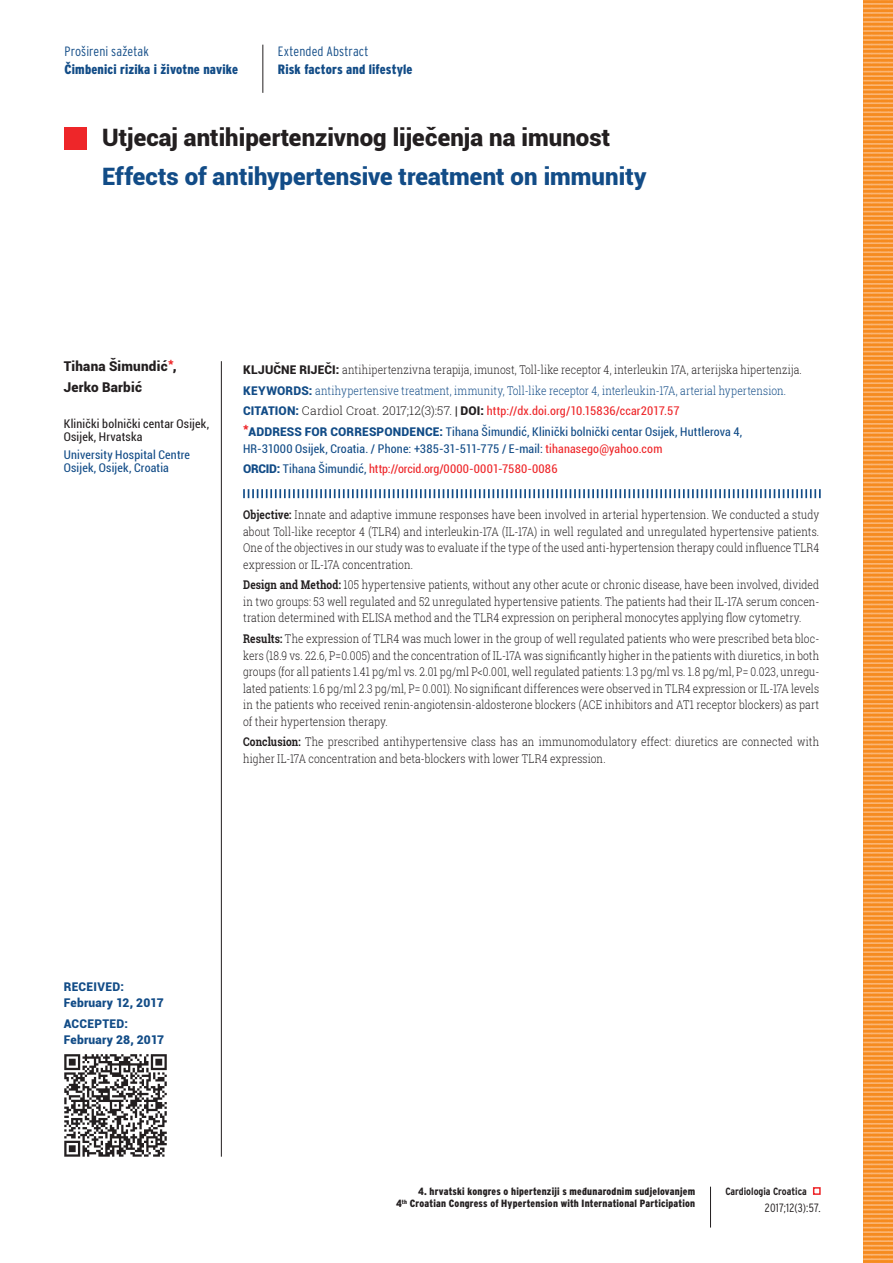
<style>
.page{position:relative;width:893px;height:1263px;background:#fff}
.page>*{position:absolute;margin:0;border:0;box-sizing:border-box;transform-origin:0 0}
.t1{font:900 24px "Roboto";color:#124c87}
.t2{font:900 24px "Roboto";color:#231f20}
.t3{font:900 condensed 13.5px "Interstate";letter-spacing:.01em;color:#124c87}
.t4{font:300 condensed 13.5px "Interstate";letter-spacing:.01em;color:#124c87}
.t5{font:900 13.5px/20.7px "Roboto";letter-spacing:.015em;color:#231f20}
.t6{font:300 12px/16.5px "Roboto Slab";letter-spacing:.01em;color:#231f20;text-align:justify;scale:.85 1}
.t7{font:condensed 12px/20.7px "Roboto";letter-spacing:.015em;color:#124c87}
.t8{font:900 12px/16.5px "Roboto";letter-spacing:.02em;color:#124c87}
.t9{font:condensed 12px/13.5px "Roboto";letter-spacing:.015em;color:#231f20}
.t10{font:300 condensed 12px "Interstate";letter-spacing:.02em;color:#231f20}
.t11{font:900 condensed 10.5px/12px "Interstate";letter-spacing:.02em;color:#231f20;text-align:right}
.t12{font:700 condensed 10.5px "Interstate";color:#231f20}
.s1{font-family:"Roboto";font-weight:900}
.s2{font-family:"Roboto";font-weight:900;color:#124c87}
.s3{color:#124c87}
.s4{font-weight:900;font-stretch:normal}
.s5{font-family:"Roboto Slab";font-weight:300;font-stretch:normal;color:#231f20}
.s6{font-family:"Roboto Slab";font-weight:700;font-stretch:normal;color:#231f20}
.s7{font-weight:900;font-stretch:normal;color:#231f20}
.s8{color:#ee2629}
.s9{font-weight:700}
</style>
<div class="page">
<div style="left:813px;top:1187px;width:8px;height:8px;border:2px solid #ee2629"></div>
<hr style="left:710px;top:1187px;width:1px;height:40px;background:#231f20">
<svg style="left:863px;top:0;width:30px;height:1263px;background:#f79a3d"></svg>
<div style="left:65px;top:128px;width:22px;height:22px;background:#ee2629"></div>
<hr style="left:221px;top:361px;width:1px;height:796px;background:#231f20">
<svg style="left:243px;top:489px;width:578px;height:9px"></svg>
<hr style="left:263px;top:45px;width:1px;height:48px;background:#231f20">
<svg style="left:64px;top:1054px;width:103px;height:103px"></svg>
<p class="t4" style="left:65px;top:43px;width:86px">Prošireni sažetak</p>
<p class="t3" style="left:65px;top:62px;width:175px">Čimbenici rizika i životne navike</p>
<p class="t4" style="left:278px;top:43px;width:92px">Extended Abstract</p>
<p class="t3" style="left:278px;top:62px;width:136px">Risk factors and lifestyle</p>
<h1 class="t2" style="left:102px;top:120px;width:510px">Utjecaj antihipertenzivnog liječenja na imunost</h1>
<h1 class="t1" style="left:102px;top:160px;width:546px">Effects of antihypertensive treatment on immunity</h1>
<p class="t5" style="left:64px;top:356px;width:114px">Tihana Šimundić<sup>*</sup>,<br>Jerko Barbić</p>
<p class="t9" style="left:64px;top:416px;width:147px">Klinički bolnički centar Osijek,<br>Osijek, Hrvatska</p>
<p class="t7" style="left:64px;top:447px;width:128px;line-height:13.5px">University Hospital Centre<br>Osijek, Osijek, Croatia</p>
<p class="t6" style="left:243px;top:359px;width:659px;line-height:20.7px"><span class="s1">KLJUČNE RIJEČI:</span> antihipertenzivna terapija, imunost, Toll-like receptor 4, interleukin 17A, arterijska hipertenzija.<br><span class="s2">KEYWORDS:</span> <span class="s3">antihypertensive treatment, immunity, Toll-like receptor 4, interleukin-17A, arterial hypertension.</span></p>
<p class="t7" style="left:243px;top:400px;width:501px"><span class="s4">CITATION:</span> <span class="s5">Cardiol Croat. 2017;12(3):57.</span> <span class="s6">|</span> <span class="s7">DOI:</span> <span class="s8">http://dx.doi.org/10.15836/ccar2017.57<br></span><sup>*</sup><span class="s4">ADDRESS FOR CORRESPONDENCE:</span> Tihana Šimundić, Klinički bolnički centar Osijek, Huttlerova 4,</p>
<p class="t7" style="left:243px;top:437px;width:421px">HR-31000 Osijek, Croatia. / Phone: +385-31-511-775 / E-mail: <span class="s8">tihanasego@yahoo.com<br></span><span class="s4">ORCID:</span> Tihana Šimundić, <span class="s8">http://orcid.org/0000-0001-7580-0086</span></p>
<p class="t6" style="left:243px;top:506px;width:679px"><span class="s9">Objective:</span> Innate and adaptive immune responses have been involved in arterial hypertension. We conducted a study about Toll-like receptor 4 (TLR4) and interleukin-17A (IL-17A) in well regulated and unregulated hypertensive patients.<br>One of the objectives in our study was to evaluate if the type of the used anti-hypertension therapy could influence TLR4 expression or IL-17A concentration.</p>
<p class="t6" style="left:243px;top:576px;width:679px"><span class="s9">Design and Method:</span> 105 hypertensive patients, without any other acute or chronic disease, have been involved, divided in two groups: 53 well regulated and 52 unregulated hypertensive patients. The patients had their IL-17A serum concen&shy;tration determined with ELISA method and the TLR4 expression on peripheral monocytes applying flow cytometry.</p>
<p class="t6" style="left:243px;top:630px;width:679px"><span class="s9">Results:</span> The expression of TLR4 was much lower in the group of well regulated patients who were prescribed beta bloc&shy;kers (18.9 vs. 22.6, P=0.005) and the concentration of IL-17A was significantly higher in the patients with diuretics, in both groups (for all patients 1.41 pg/ml vs. 2.01 pg/ml P&lt;0.001, well regulated patients: 1.3 pg/ml vs. 1.8 pg/ml, P= 0.023, unregu&shy;lated patients: 1.6 pg/ml 2.3 pg/ml, P= 0.001). No significant differences were observed in TLR4 expression or IL-17A levels in the patients who received renin-angiotensin-aldosterone blockers (ACE inhibitors and AT1 receptor blockers) as part of their hypertension therapy.</p>
<p class="t6" style="left:243px;top:733px;width:679px"><span class="s9">Conclusion:</span> The prescribed antihypertensive class has an immunomodulatory effect: diuretics are connected with higher IL-17A concentration and beta-blockers with lower TLR4 expression.</p>
<p class="t8" style="left:64px;top:978px;width:101px">RECEIVED:<br>February 12, 2017</p>
<p class="t8" style="left:64px;top:1015px;width:102px">ACCEPTED:<br>February 28, 2017</p>
<p class="t11" style="left:396px;top:1185px;width:301px">4. hrvatski kongres o hipertenziji s međunarodnim sudjelovanjem<br>4<sup>th</sup> Croatian Congress of Hypertension with International Participation</p>
<p class="t12" style="left:725px;top:1185px;width:83px">Cardiologia Croatica</p>
<p class="t10" style="left:765px;top:1201px;width:57px">2017;12(3):57.</p>
</div>
